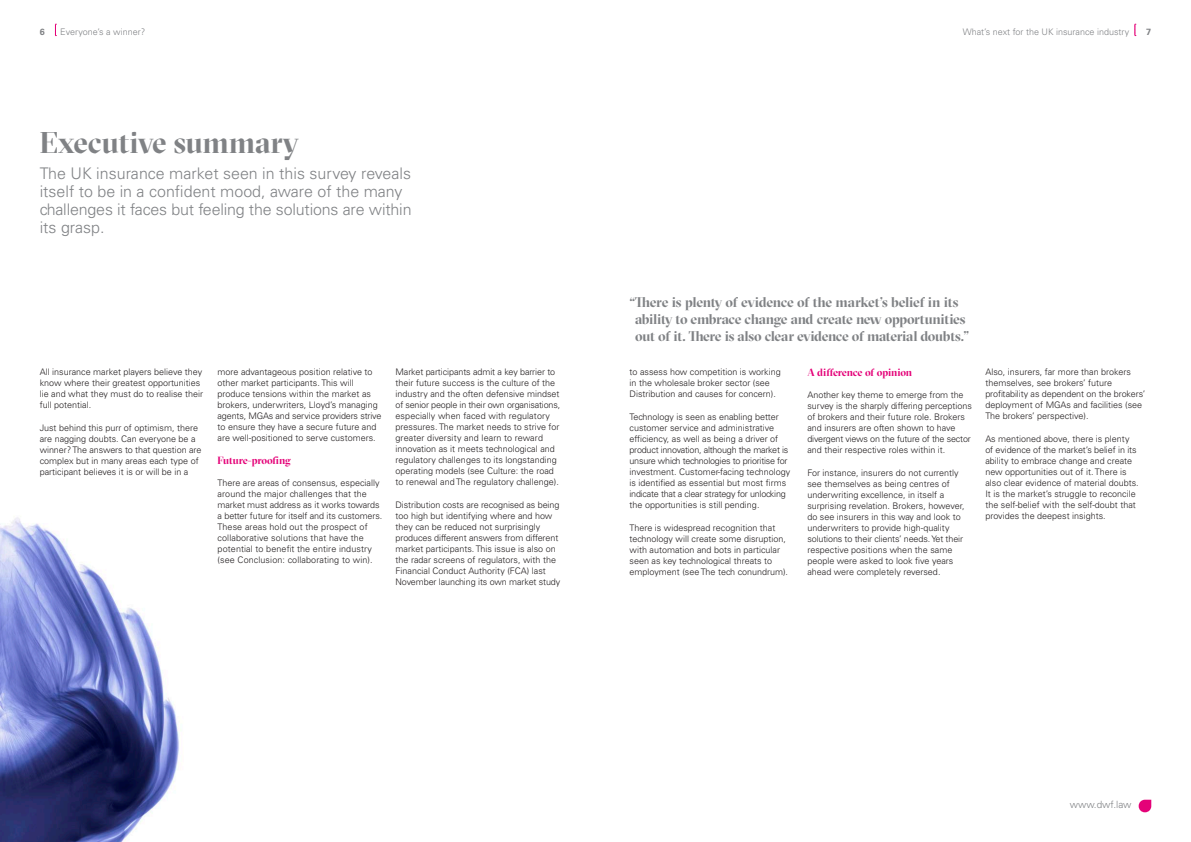
<style>
.page{position:relative;width:1191px;height:842px;background:#fff}
.page>*{position:absolute;margin:0;border:0;box-sizing:border-box;transform-origin:0 0}
.t1{font:700 30px "GT Sectra Display";letter-spacing:-.005em;color:#808285}
.BODY_COPY{font:300 16px/18px "Univers LT Std";color:#808285}
.BODY_COPY-2{font:700 14px/17px "GT Sectra Display";letter-spacing:-.02em;color:#808285}
.TEXT_head_1{font:700 10.5px "GT Sectra Display";letter-spacing:-.015em;color:#e40278}
.t2{font:300 10px "Univers LT Std";color:#808285}
.BODY_COPY-3{font:300 9px/11px "Univers LT Std";color:#231f20}
.t3{font:300 9px "Univers LT Std";color:#808285}
.t4{font:700 9px "Univers";color:#808285}
</style>
<div class="page">
<svg style="left:55px;top:24px;width:1px;height:12px"></svg>
<svg style="left:1134px;top:24px;width:2px;height:12px"></svg>
<svg style="left:1138px;top:800px;width:13px;height:13px"></svg>
<img style="left:0;top:517px;width:179px;height:325px">
<p class="t3" style="left:60px;top:26px;width:86px">Everyone’s a winner?</p>
<p class="t4" style="left:40px;top:27px;width:7px">6</p>
<p class="t3" style="left:962px;top:26px;width:168px">What’s next for the UK insurance industry</p>
<p class="t4" style="left:1146px;top:27px;width:7px">7</p>
<p class="t1" style="left:40px;top:125px;width:261px">Executive summary</p>
<p class="BODY_COPY" style="left:40px;top:165px;width:373px">The UK insurance market seen in this survey reveals itself to be in a confident mood, aware of the many challenges it faces but feeling the solutions are within its grasp.</p>
<p class="BODY_COPY-3" style="left:40px;top:366px;width:165px">All insurance market players believe they know where their greatest opportunities lie and what they must do to realise their full potential.</p>
<p class="BODY_COPY-3" style="left:40px;top:422px;width:163px">Just behind this purr of optimism, there are nagging doubts. Can everyone be a winner? The answers to that question are complex but in many areas each type of participant believes it is or will be in a</p>
<p class="BODY_COPY-3" style="left:218px;top:366px;width:165px">more advantageous position relative to other market participants. This will produce tensions within the market as brokers, underwriters, Lloyd’s managing agents, MGAs and service providers strive to ensure they have a secure future and are well-positioned to serve customers.</p>
<p class="TEXT_head_1" style="left:218px;top:454px;width:75px">Future-proofing</p>
<p class="BODY_COPY-3" style="left:218px;top:477px;width:166px">There are areas of consensus, especially around the major challenges that the market must address as it works towards a better future for itself and its customers.<br>These areas hold out the prospect of collaborative solutions that have the potential to benefit the entire industry (see Conclusion: collaborating to win).</p>
<p class="BODY_COPY-3" style="left:395px;top:366px;width:166px">Market participants admit a key barrier to their future success is the culture of the industry and the often defensive mindset of senior people in their own organisations, especially when faced with regulatory pressures. The market needs to strive for greater diversity and learn to reward innovation as it meets technological and regulatory challenges to its longstanding operating models (see Culture: the road to renewal and The regulatory challenge).</p>
<p class="BODY_COPY-3" style="left:395px;top:499px;width:166px">Distribution costs are recognised as being too high but identifying where and how they can be reduced not surprisingly produces different answers from different market participants. This issue is also on the radar screens of regulators, with the Financial Conduct Authority (FCA) last November launching its own market study</p>
<p class="BODY_COPY-2" style="left:635px;top:293px;width:335px;text-indent:-6px">“There is plenty of evidence of the market’s belief in its ability to embrace change and create new opportunities out of it. There is also clear evidence of material doubts.”</p>
<p class="BODY_COPY-3" style="left:629px;top:366px;width:153px">to assess how competition is working in the wholesale broker sector (see<br>Distribution and causes for concern).</p>
<p class="BODY_COPY-3" style="left:629px;top:411px;width:162px">Technology is seen as enabling better customer service and administrative efficiency, as well as being a driver of product innovation, although the market is unsure which technologies to prioritise for investment. Customer-facing technology is identified as essential but most firms indicate that a clear strategy for unlocking the opportunities is still pending.</p>
<p class="BODY_COPY-3" style="left:629px;top:522px;width:160px">There is widespread recognition that technology will create some disruption, with automation and bots in particular seen as key technological threats to employment (see The tech conundrum).</p>
<p class="TEXT_head_1" style="left:807px;top:366px;width:106px">A difference of opinion</p>
<p class="BODY_COPY-3" style="left:807px;top:390px;width:166px">Another key theme to emerge from the survey is the sharply differing perceptions of brokers and their future role. Brokers and insurers are often shown to have divergent views on the future of the sector and their respective roles within it.</p>
<p class="BODY_COPY-3" style="left:807px;top:468px;width:159px">For instance, insurers do not currently see themselves as being centres of underwriting excellence, in itself a surprising revelation. Brokers, however, do see insurers in this way and look to underwriters to provide high-quality solutions to their clients’ needs. Yet their respective positions when the same people were asked to look five years ahead were completely reversed.</p>
<p class="BODY_COPY-3" style="left:985px;top:366px;width:161px">Also, insurers, far more than brokers themselves, see brokers’ future profitability as dependent on the brokers’ deployment of MGAs and facilities (see The brokers’ perspective).</p>
<p class="BODY_COPY-3" style="left:985px;top:433px;width:155px">As mentioned above, there is plenty of evidence of the market’s belief in its ability to embrace change and create new opportunities out of it. There is also clear evidence of material doubts.<br>It is the market’s struggle to reconcile the self-belief with the self-doubt that provides the deepest insights.</p>
<p class="t2" style="left:1069px;top:799px;width:63px">www.dwf.law</p>
</div>
